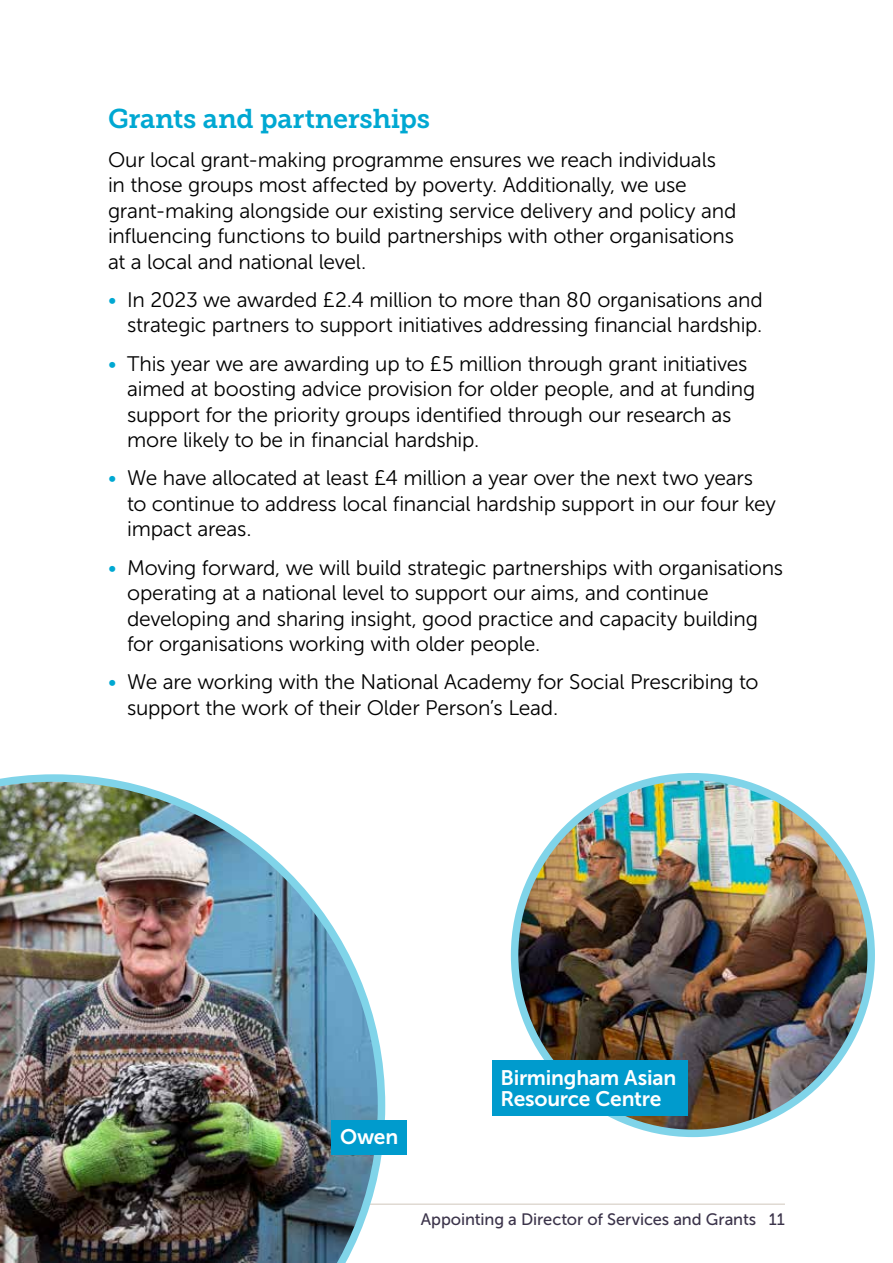
<style>
.page{position:relative;width:893px;height:1263px;background:#fff}
.page>*{position:absolute;margin:0;border:0;box-sizing:border-box;transform-origin:0 0}
.t1{font:27px "Museo Slab 700";letter-spacing:-.01em;color:#00a8d2}
.P_-_bullets{font:21px/25.5px "Museo Sans 300";letter-spacing:-.01em;color:#000}
.t2{font:21px/21px "Museo Sans 700";letter-spacing:-.01em;color:#fff}
.t3{font:16.5px "Museo Sans 500";letter-spacing:-.005em;color:#3b334a}
.s1{color:#00a8d2}
</style>
<div class="page">
<hr style="left:108px;top:1204px;width:677px;height:1px;background:#d0c7bd">
<img style="left:0;top:774px;width:385px;height:489px">
<img style="left:515px;top:777px;width:356px;height:356px;border-radius:178px">
<div style="left:511px;top:773px;width:364px;height:364px;border:8px solid #80d4e9;border-radius:50%"></div>
<div style="left:332px;top:1120px;width:75px;height:35px;background:#009bcd"></div>
<div style="left:492px;top:1060px;width:195px;height:56px;background:#009bcd"></div>
<h3 class="t1" style="left:108px;top:104px;width:324px">Grants and partnerships</h3>
<p class="P_-_bullets" style="left:108px;top:147px;width:630px">Our local grant-making programme ensures we reach individuals in those groups most affected by poverty. Additionally, we use grant-making alongside our existing service delivery and policy and influencing functions to build partnerships with other organisations at a local and national level.</p>
<p class="P_-_bullets" style="left:108px;top:287px;width:656px;text-align:right"><span class="s1">•</span> In 2023 we awarded £2.4 million to more than 80 organisations and strategic partners to support initiatives addressing financial hardship.</p>
<p class="P_-_bullets" style="left:127px;top:351px;width:630px;text-indent:-19px"><span class="s1">•</span> This year we are awarding up to £5 million through grant initiatives aimed at boosting advice provision for older people, and at funding support for the priority groups identified through our research as more likely to be in financial hardship.</p>
<p class="P_-_bullets" style="left:127px;top:465px;width:650px;text-indent:-19px"><span class="s1">•</span> We have allocated at least £4 million a year over the next two years to continue to address local financial hardship support in our four key impact areas.</p>
<p class="P_-_bullets" style="left:127px;top:555px;width:658px;text-indent:-19px"><span class="s1">•</span> Moving forward, we will build strategic partnerships with organisations operating at a national level to support our aims, and continue developing and sharing insight, good practice and capacity building for organisations working with older people.</p>
<p class="P_-_bullets" style="left:127px;top:669px;width:633px;text-indent:-19px"><span class="s1">•</span> We are working with the National Academy for Social Prescribing to support the work of their Older Person’s Lead.</p>
<p class="t2" style="left:340px;top:1126px;width:60px">Owen</p>
<p class="t2" style="left:500px;top:1067px;width:178px">Birmingham Asian<br>Resource Centre</p>
<p class="t3" style="left:421px;top:1210px;width:366px">Appointing a Director of Services and Grants 11</p>
</div>
